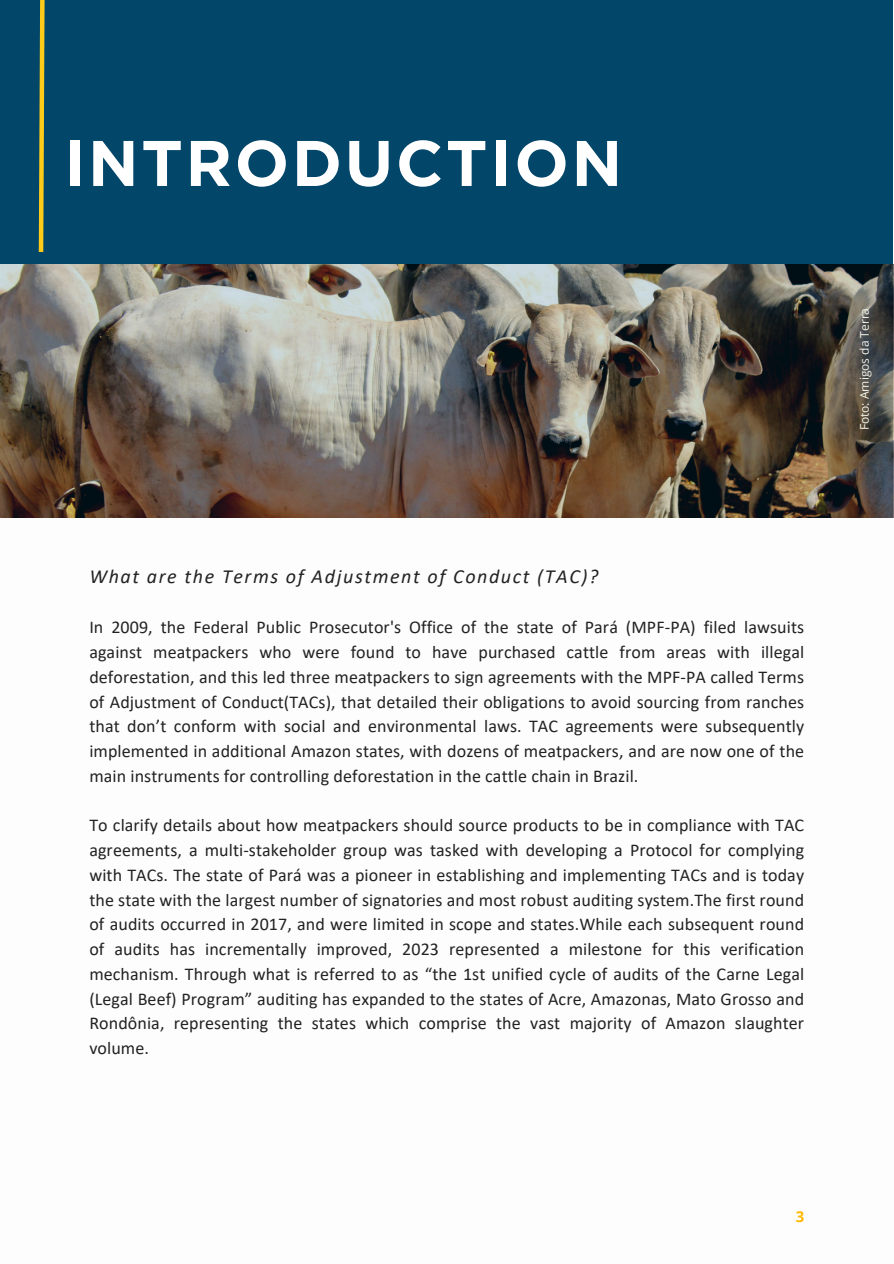
<style>
.page{position:relative;width:894px;height:1264px;background:#fff}
.page>*{position:absolute;margin:0;border:0;box-sizing:border-box;transform-origin:0 0}
.t1{font:700 64.2px "Gotham";letter-spacing:.04em;color:#fff}
.t2{font:italic 19.95px "Calibri";letter-spacing:.08em;color:#222}
.t3{font:18px/24.8px "Calibri";letter-spacing:.005em;color:#222;text-align:justify}
.t4{font:700 15px "Open Sans";color:#ffba00}
.t5{font:12px "Open Sans";color:#f3f4e7}
</style>
<div class="page">
<div style="left:0;top:0;width:893px;height:517px;background:#024669"></div>
<img style="left:0;top:264px;width:893px;height:253px">
<svg style="left:38px;top:0;width:7px;height:252px"></svg>
<h1 class="t1" style="left:64px;top:124px;width:560px">INTRODUCTION</h1>
<p class="t2" style="left:89px;top:568px;width:510px">What are the Terms of Adjustment of Conduct (TAC)?</p>
<h3 class="t3" style="left:89px;top:616px;width:716px">In 2009, the Federal Public Prosecutor's Office of the state of Pará (MPF-PA) filed lawsuits against meatpackers who were found to have purchased cattle from areas with illegal deforestation, and this led three meatpackers to sign agreements with the MPF-PA called Terms of Adjustment of Conduct(TACs), that detailed their obligations to avoid sourcing from ranches that don’t conform with social and environmental laws. TAC agreements were subsequently implemented in additional Amazon states, with dozens of meatpackers, and are now one of the main instruments for controlling deforestation in the cattle chain in Brazil.</h3>
<h3 class="t3" style="left:89px;top:814px;width:716px">To clarify details about how meatpackers should source products to be in compliance with TAC agreements, a multi-stakeholder group was tasked with developing a Protocol for complying with TACs. The state of Pará was a pioneer in establishing and implementing TACs and is today the state with the largest number of signatories and most robust auditing system.The first round of audits occurred in 2017, and were limited in scope and states.While each subsequent round of audits has incrementally improved, 2023 represented a milestone for this verification mechanism. Through what is referred to as “the 1st unified cycle of audits of the Carne Legal (Legal Beef) Program” auditing has expanded to the states of Acre, Amazonas, Mato Grosso and Rondônia, representing the states which comprise the vast majority of Amazon slaughter volume.</h3>
<h2 class="t5" style="left:855px;top:430px;width:124px;rotate:-90deg">Foto: Amigos da Terra</h2>
<p class="t4" style="left:795px;top:1205px;width:10px">3</p>
</div>
